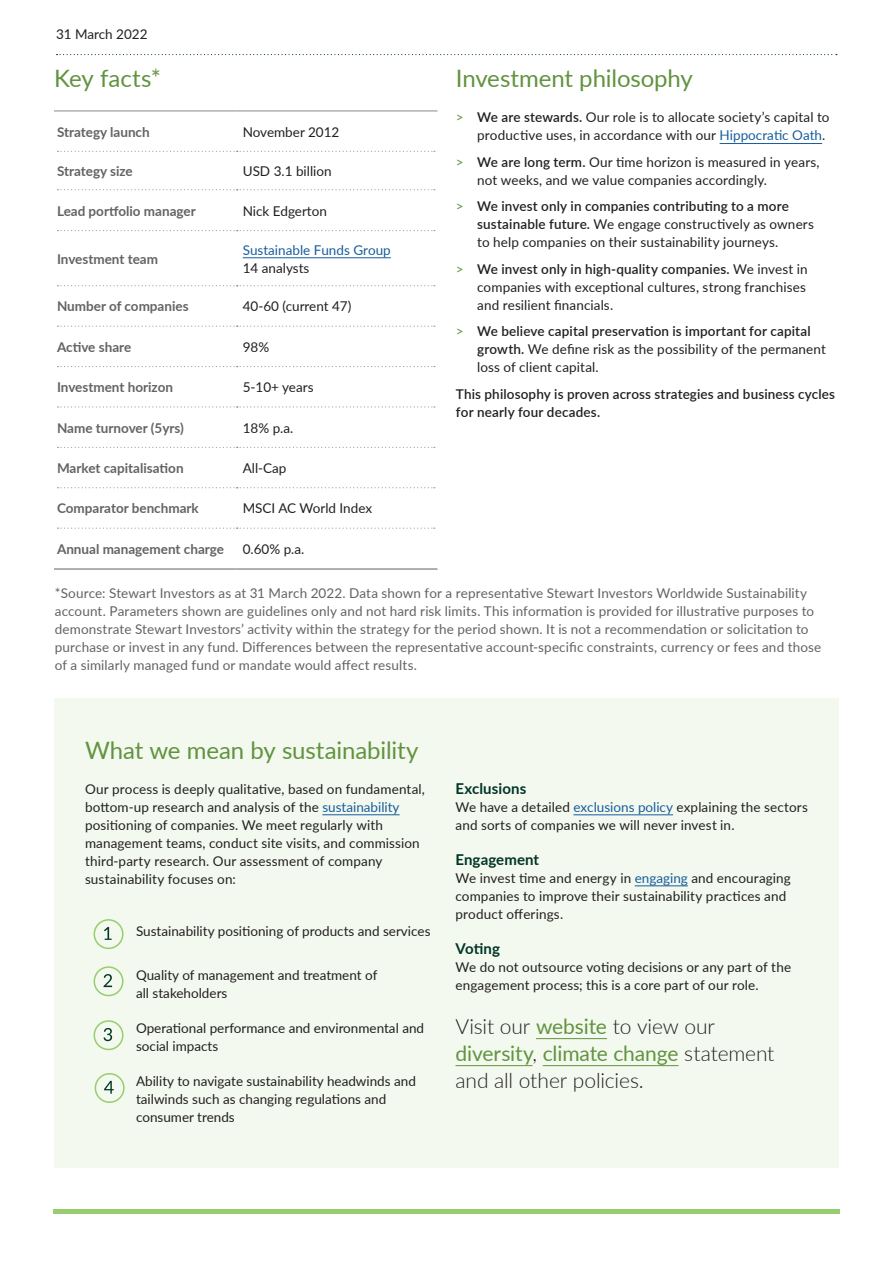
<style>
.page{position:relative;width:893px;height:1263px;background:#fff}
.page>*{position:absolute;margin:0;border:0;box-sizing:border-box;transform-origin:0 0}
.t1{font:24px "Lato";letter-spacing:-.005em;color:#619340}
.t2{font:300 21px/27px "Lato";letter-spacing:-.01em;color:#231f20}
.t3{font:700 15px "Lato";letter-spacing:.005em;color:#003527}
.t4{font:13.5px/18px "Lato";letter-spacing:.005em;color:#231f20}
.t5{font:13.5px/18px "Lato";letter-spacing:.01em;color:#636366}
.t6{font:700 13.5px "Lato";color:#636366}
.t7{font:600 13.5px/18px "Lato";letter-spacing:.01em;color:#231f20}
.t8{font:13.5px "Lato";color:#175d9e}
.s1{color:#619340}
.s2{font-weight:600}
.s3{color:#175d9e}
.s4{font-weight:400;color:#619340}
</style>
<div class="page">
<hr style="left:53px;top:1209px;width:787px;height:4px;background:#97cd6f">
<div style="left:54px;top:698px;width:784px;height:470px;background:#f3f9ee"></div>
<hr style="left:720px;top:143px;width:102px;height:1px;background:#175d9e">
<hr style="left:322px;top:814px;width:78px;height:1px;background:#175d9e">
<svg style="left:104px;top:927px;width:8px;height:13px"></svg>
<div style="left:94px;top:919px;width:30px;height:30px;border:2px solid #97cd6f;border-radius:50%"></div>
<svg style="left:103px;top:974px;width:9px;height:13px"></svg>
<div style="left:94px;top:966px;width:30px;height:30px;border:2px solid #97cd6f;border-radius:50%"></div>
<svg style="left:103px;top:1028px;width:9px;height:13px"></svg>
<div style="left:94px;top:1020px;width:30px;height:30px;border:2px solid #97cd6f;border-radius:50%"></div>
<hr style="left:573px;top:814px;width:100px;height:1px;background:#175d9e">
<hr style="left:635px;top:885px;width:53px;height:1px;background:#175d9e">
<hr style="left:536px;top:1038px;width:71px;height:1px;background:#619340">
<hr style="left:455px;top:1065px;width:77px;height:1px;background:#619340">
<hr style="left:543px;top:1065px;width:136px;height:1px;background:#619340">
<svg style="left:104px;top:1081px;width:10px;height:13px"></svg>
<div style="left:95px;top:1073px;width:30px;height:30px;border:2px solid #97cd6f;border-radius:50%"></div>
<svg style="left:57px;top:54px;width:780px;height:1px"></svg>
<svg style="left:58px;top:151px;width:377px;height:1px"></svg>
<svg style="left:58px;top:189px;width:377px;height:1px"></svg>
<svg style="left:58px;top:230px;width:377px;height:1px"></svg>
<svg style="left:58px;top:285px;width:377px;height:1px"></svg>
<svg style="left:58px;top:326px;width:377px;height:1px"></svg>
<svg style="left:58px;top:366px;width:377px;height:1px"></svg>
<svg style="left:58px;top:406px;width:377px;height:1px"></svg>
<svg style="left:58px;top:447px;width:377px;height:1px"></svg>
<svg style="left:58px;top:487px;width:377px;height:1px"></svg>
<svg style="left:58px;top:528px;width:377px;height:1px"></svg>
<hr style="left:54px;top:110px;width:183px;height:1px;background:#939598">
<hr style="left:237px;top:110px;width:200px;height:1px;background:#939598">
<hr style="left:54px;top:568px;width:183px;height:2px;background:#939598">
<hr style="left:237px;top:568px;width:200px;height:2px;background:#939598">
<hr style="left:243px;top:257px;width:148px;height:1px;background:#175d9e">
<p class="t4" style="left:56px;top:25px;width:93px">31 March 2022</p>
<h1 class="t1" style="left:54px;top:61px;width:109px">Key facts*</h1>
<p class="t6" style="left:57px;top:122px;width:94px">Strategy launch</p>
<p class="t4" style="left:243px;top:122px;width:98px">November 2012</p>
<p class="t6" style="left:57px;top:161px;width:77px">Strategy size</p>
<p class="t4" style="left:243px;top:161px;width:90px">USD 3.1 billion</p>
<p class="t6" style="left:57px;top:201px;width:140px">Lead portfolio manager</p>
<p class="t4" style="left:243px;top:201px;width:86px">Nick Edgerton</p>
<p class="t6" style="left:57px;top:249px;width:103px">Investment team</p>
<h1 class="t1" style="left:456px;top:61px;width:238px">Investment philosophy</h1>
<p class="t4" style="left:477px;top:108px;width:354px;text-indent:-21px"><span class="s1">&gt;</span> <span class="s2">We are stewards.</span> Our role is to allocate society’s capital to productive uses, in accordance with our <span class="s3">Hippocratic Oath</span>.</p>
<p class="t4" style="left:477px;top:152px;width:344px;text-indent:-21px"><span class="s1">&gt;</span> <span class="s2">We are long term.</span> Our time horizon is measured in years, not weeks, and we value companies accordingly.</p>
<p class="t4" style="left:477px;top:197px;width:338px;text-indent:-21px"><span class="s1">&gt;</span> <span class="s2">We invest only in companies contributing to a more sustainable future.</span> We engage constructively as owners to help companies on their sustainability journeys.</p>
<p class="t4" style="left:477px;top:259px;width:332px;text-indent:-21px"><span class="s1">&gt;</span> <span class="s2">We invest only in high-quality companies.</span> We invest in companies with exceptional cultures, strong franchises and resilient financials.</p>
<p class="t4" style="left:477px;top:322px;width:350px;text-indent:-21px"><span class="s1">&gt;</span> <span class="s2">We believe capital preservation is important for capital growth.</span> We define risk as the possibility of the permanent loss of client capital.</p>
<p class="t7" style="left:456px;top:384px;width:381px">This philosophy is proven across strategies and business cycles for nearly four decades.</p>
<p class="t8" style="left:243px;top:240px;width:150px">Sustainable Funds Group</p>
<p class="t4" style="left:243px;top:258px;width:68px">14 analysts</p>
<p class="t6" style="left:57px;top:297px;width:133px">Number of companies</p>
<p class="t4" style="left:243px;top:297px;width:110px">40-60 (current 47)</p>
<p class="t6" style="left:57px;top:337px;width:76px">Active share</p>
<p class="t4" style="left:243px;top:337px;width:28px">98%</p>
<p class="t6" style="left:57px;top:377px;width:118px">Investment horizon</p>
<p class="t4" style="left:243px;top:378px;width:72px">5-10+ years</p>
<p class="t6" style="left:57px;top:418px;width:128px">Name turnover (5yrs)</p>
<p class="t4" style="left:243px;top:418px;width:52px">18% p.a.</p>
<p class="t6" style="left:57px;top:458px;width:128px">Market capitalisation</p>
<p class="t4" style="left:243px;top:458px;width:45px">All-Cap</p>
<p class="t6" style="left:57px;top:498px;width:143px">Comparator benchmark</p>
<p class="t4" style="left:243px;top:499px;width:131px">MSCI AC World Index</p>
<p class="t6" style="left:57px;top:539px;width:169px">Annual management charge</p>
<p class="t4" style="left:243px;top:539px;width:63px">0.60% p.a.</p>
<p class="t5" style="left:55px;top:583px;width:768px">*Source: Stewart Investors as at 31 March 2022. Data shown for a representative Stewart Investors Worldwide Sustainability account. Parameters shown are guidelines only and not hard risk limits. This information is provided for illustrative purposes to demonstrate Stewart Investors’ activity within the strategy for the period shown. It is not a recommendation or solicitation to purchase or invest in any fund. Differences between the representative account-specific constraints, currency or fees and those of a similarly managed fund or mandate would affect results.</p>
<h1 class="t1" style="left:85px;top:733px;width:335px">What we mean by sustainability</h1>
<p class="t4" style="left:85px;top:779px;width:341px">Our process is deeply qualitative, based on fundamental, bottom-up research and analysis of the <span class="s3">sustainability </span>positioning of companies. We meet regularly with management teams, conduct site visits, and commission third-party research. Our assessment of company sustainability focuses on:</p>
<p class="t4" style="left:136px;top:922px;width:296px">Sustainability positioning of products and services</p>
<p class="t4" style="left:136px;top:966px;width:243px">Quality of management and treatment of all stakeholders</p>
<p class="t4" style="left:136px;top:1019px;width:290px">Operational performance and environmental and social impacts</p>
<p class="t4" style="left:136px;top:1072px;width:281px">Ability to navigate sustainability headwinds and tailwinds such as changing regulations and consumer trends</p>
<p class="t3" style="left:455px;top:777px;width:72px">Exclusions</p>
<p class="t4" style="left:455px;top:797px;width:354px">We have a detailed <span class="s3">exclusions policy</span> explaining the sectors and sorts of companies we will never invest in.</p>
<p class="t3" style="left:455px;top:848px;width:85px">Engagement</p>
<p class="t4" style="left:455px;top:868px;width:337px">We invest time and energy in <span class="s3">engaging</span> and encouraging companies to improve their sustainability practices and product offerings.</p>
<p class="t3" style="left:455px;top:937px;width:46px">Voting</p>
<p class="t4" style="left:455px;top:957px;width:337px">We do not outsource voting decisions or any part of the engagement process; this is a core part of our role.</p>
<h2 class="t2" style="left:455px;top:1012px;width:320px">Visit our <span class="s4">website</span> to view our <span class="s4">diversity</span>, <span class="s4">climate change</span> statement and all other policies.</h2>
</div>
